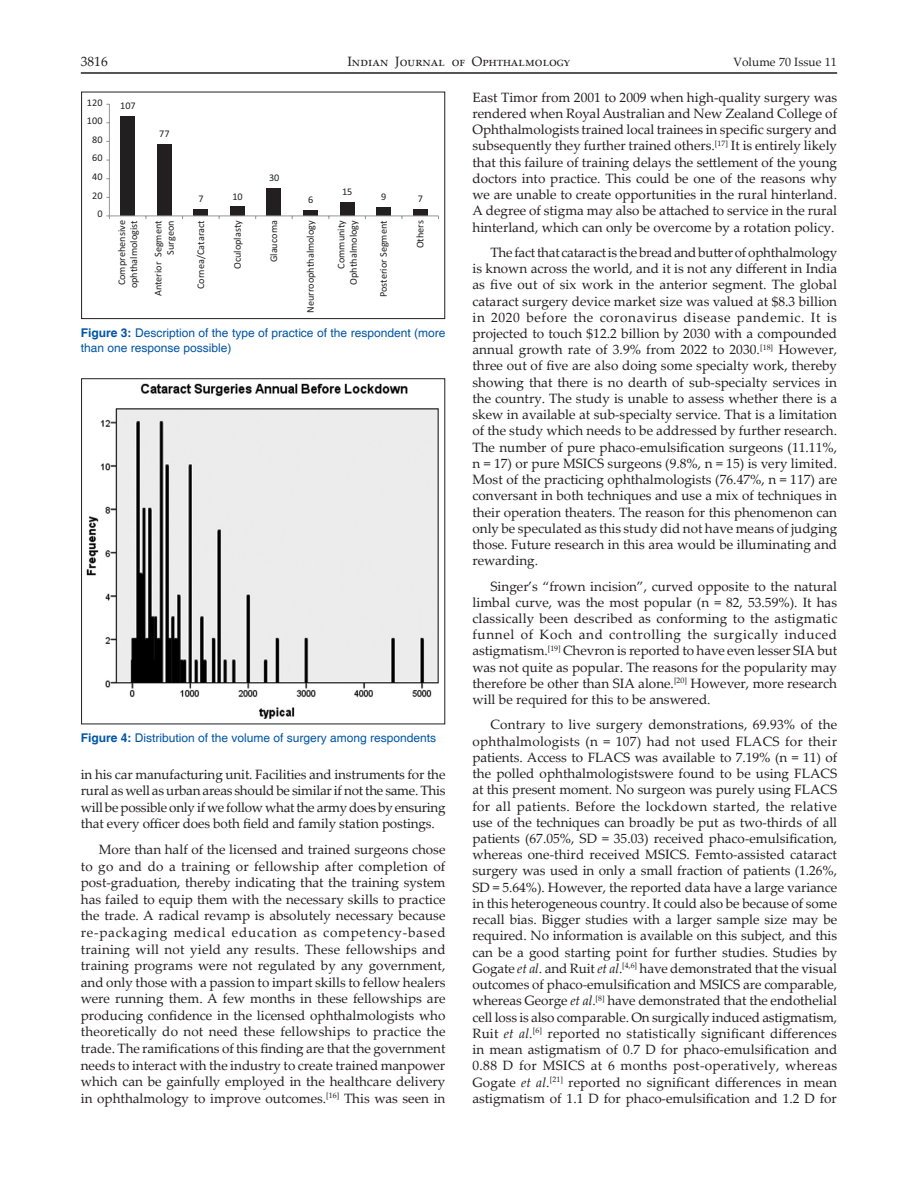
<style>
.page{position:relative;width:918px;height:1188px;background:#fff}
.page>*{position:absolute;margin:0;border:0;box-sizing:border-box;transform-origin:0 0}
.TX{font:13.5px/16.2px "Palatino Linotype";color:#231f20;text-align:justify}
.FGC{font:12px/15px "Helvetica";color:#0155a5}
.t1{font:12px "Palatino Linotype";color:#231f20}
.t2{font:10.2px/12.3px "Calibri";color:#231f20;text-align:right}
.s1{font-weight:700}
.s2{font-style:italic}
</style>
<div class="page">
<hr style="left:81px;top:72px;width:756px;height:2px;background:#231f20">
<img style="left:86px;top:383px;width:353px;height:336px">
<div style="left:120px;top:116px;width:15px;height:100px;background:#231f20"></div>
<div style="left:157px;top:144px;width:15px;height:72px;background:#231f20"></div>
<div style="left:194px;top:209px;width:14px;height:7px;background:#231f20"></div>
<div style="left:230px;top:207px;width:15px;height:9px;background:#231f20"></div>
<div style="left:267px;top:188px;width:14px;height:28px;background:#231f20"></div>
<div style="left:303px;top:210px;width:15px;height:6px;background:#231f20"></div>
<div style="left:340px;top:202px;width:14px;height:14px;background:#231f20"></div>
<div style="left:376px;top:208px;width:15px;height:8px;background:#231f20"></div>
<div style="left:413px;top:209px;width:15px;height:7px;background:#231f20"></div>
<hr style="left:109px;top:104px;width:1px;height:112px;background:#949699">
<hr style="left:109px;top:216px;width:330px;height:1px;background:#949699">
<div style="left:81px;top:92px;width:364px;height:227px;border:1px solid #231f20"></div>
<p class="TX" style="left:81px;top:53px;width:28px">3816</p>
<p class="TX" style="left:347px;top:53px;width:225px">Indian Journal of Ophthalmology</p>
<p class="t1" style="left:733px;top:54px;width:105px">Volume 70 Issue 11</p>
<p class="t2" style="left:87px;top:96px;width:17px">120</p>
<p class="t2" style="left:87px;top:115px;width:17px">100</p>
<p class="t2" style="left:92px;top:133px;width:12px">80</p>
<p class="t2" style="left:92px;top:152px;width:12px">60</p>
<p class="t2" style="left:92px;top:171px;width:12px">40</p>
<p class="t2" style="left:92px;top:189px;width:12px">20</p>
<p class="t2" style="left:97px;top:208px;width:7px">0</p>
<p class="t2" style="left:120px;top:100px;width:17px">107</p>
<p class="t2" style="left:159px;top:128px;width:12px">77</p>
<p class="t2" style="left:198px;top:193px;width:7px">7</p>
<p class="t2" style="left:232px;top:190px;width:12px">10</p>
<p class="t2" style="left:269px;top:171px;width:12px">30</p>
<p class="t2" style="left:308px;top:194px;width:7px">6</p>
<p class="t2" style="left:342px;top:185px;width:12px">15</p>
<p class="t2" style="left:381px;top:191px;width:7px">9</p>
<p class="t2" style="left:418px;top:193px;width:7px">7</p>
<p class="t2" style="left:116px;top:288px;width:70px;text-align:center;rotate:-90deg">Comprehensive ophthalmologist</p>
<p class="t2" style="left:152px;top:296px;width:78px;rotate:-90deg">Anterior Segment<br>Surgeon</p>
<p class="t2" style="left:195px;top:289px;width:70px;rotate:-90deg">Cornea/Cataract</p>
<p class="t2" style="left:231px;top:269px;width:50px;rotate:-90deg">Oculoplasty</p>
<p class="t2" style="left:268px;top:262px;width:43px;rotate:-90deg">Glaucoma</p>
<p class="t2" style="left:304px;top:313px;width:94px;rotate:-90deg">Neurroophthalmology</p>
<p class="t2" style="left:335px;top:285px;width:66px;rotate:-90deg">Community<br>Ophthalmology</p>
<p class="t2" style="left:377px;top:297px;width:79px;rotate:-90deg">Posterior Segment</p>
<p class="t2" style="left:414px;top:248px;width:30px;rotate:-90deg">Others</p>
<p class="FGC" style="left:81px;top:325px;width:366px"><span class="s1">Figure 3:</span> Description of the type of practice of the respondent (more than one response possible)</p>
<p class="FGC" style="left:81px;top:731px;width:357px"><span class="s1">Figure 4:</span> Distribution of the volume of surgery among respondents</p>
<p class="TX" style="left:81px;top:765px;width:366px;line-height:16.6px">in his car manufacturing unit. Facilities and instruments for the rural as well as urban areas should be similar if not the same. This will be possible only if we follow what the army does by ensuring that every officer does both field and family station postings.</p>
<p class="TX" style="left:81px;top:841px;width:366px;line-height:16.6px;text-indent:18px">More than half of the licensed and trained surgeons chose to go and do a training or fellowship after completion of post‑graduation, thereby indicating that the training system has failed to equip them with the necessary skills to practice the trade. A radical revamp is absolutely necessary because re‑packaging medical education as competency‑based training will not yield any results. These fellowships and training programs were not regulated by any government, and only those with a passion to impart skills to fellow healers were running them. A few months in these fellowships are producing confidence in the licensed ophthalmologists who theoretically do not need these fellowships to practice the trade. The ramifications of this finding are that the government needs to interact with the industry to create trained manpower which can be gainfully employed in the healthcare delivery in ophthalmology to improve outcomes.<sup>[16]</sup> This was seen in</p>
<p class="TX" style="left:472px;top:89px;width:366px">East Timor from 2001 to 2009 when high‑quality surgery was rendered when Royal Australian and New Zealand College of Ophthalmologists trained local trainees in specific surgery and subsequently they further trained others.<sup>[17]</sup> It is entirely likely that this failure of training delays the settlement of the young doctors into practice. This could be one of the reasons why we are unable to create opportunities in the rural hinterland.<br>A degree of stigma may also be attached to service in the rural hinterland, which can only be overcome by a rotation policy.</p>
<p class="TX" style="left:472px;top:244px;width:366px;text-indent:18px">The fact that cataract is the bread and butter of ophthalmology is known across the world, and it is not any different in India as five out of six work in the anterior segment. The global cataract surgery device market size was valued at $8.3 billion in 2020 before the coronavirus disease pandemic. It is projected to touch $12.2 billion by 2030 with a compounded annual growth rate of 3.9% from 2022 to 2030.<sup>[18]</sup> However, three out of five are also doing some specialty work, thereby showing that there is no dearth of sub‑specialty services in the country. The study is unable to assess whether there is a skew in available at sub‑specialty service. That is a limitation of the study which needs to be addressed by further research.<br>The number of pure phaco‑emulsification surgeons (11.11%, n = 17) or pure MSICS surgeons (9.8%, n = 15) is very limited.<br>Most of the practicing ophthalmologists (76.47%, n = 117) are conversant in both techniques and use a mix of techniques in their operation theaters. The reason for this phenomenon can only be speculated as this study did not have means of judging those. Future research in this area would be illuminating and rewarding.</p>
<p class="TX" style="left:472px;top:577px;width:366px;text-indent:18px">Singer’s “frown incision”, curved opposite to the natural limbal curve, was the most popular (n = 82, 53.59%). It has classically been described as conforming to the astigmatic funnel of Koch and controlling the surgically induced astigmatism.<sup>[19]</sup> Chevron is reported to have even lesser SIA but was not quite as popular. The reasons for the popularity may therefore be other than SIA alone.<sup>[20]</sup> However, more research will be required for this to be answered.</p>
<p class="TX" style="left:472px;top:716px;width:366px;text-indent:18px">Contrary to live surgery demonstrations, 69.93% of the ophthalmologists (n = 107) had not used FLACS for their patients. Access to FLACS was available to 7.19% (n = 11) of the polled ophthalmologistswere found to be using FLACS at this present moment. No surgeon was purely using FLACS for all patients. Before the lockdown started, the relative use of the techniques can broadly be put as two‑thirds of all patients (67.05%, SD = 35.03) received phaco‑emulsification, whereas one‑third received MSICS. Femto‑assisted cataract surgery was used in only a small fraction of patients (1.26%, SD = 5.64%). However, the reported data have a large variance in this heterogeneous country. It could also be because of some recall bias. Bigger studies with a larger sample size may be required. No information is available on this subject, and this can be a good starting point for further studies. Studies by Gogate <span class="s2">et al</span>. and Ruit <span class="s2">et al</span>.<sup>[4,6]</sup> have demonstrated that the visual outcomes of phaco‑emulsification and MSICS are comparable, whereas George <span class="s2">et al</span>.<sup>[8]</sup> have demonstrated that the endothelial cell loss is also comparable. On surgically induced astigmatism, Ruit <span class="s2">et al</span>.<sup>[6]</sup> reported no statistically significant differences in mean astigmatism of 0.7 D for phaco‑emulsification and 0.88 D for MSICS at 6 months post‑operatively, whereas Gogate <span class="s2">et al</span>.<sup>[21]</sup> reported no significant differences in mean astigmatism of 1.1 D for phaco‑emulsification and 1.2 D for</p>
</div>
